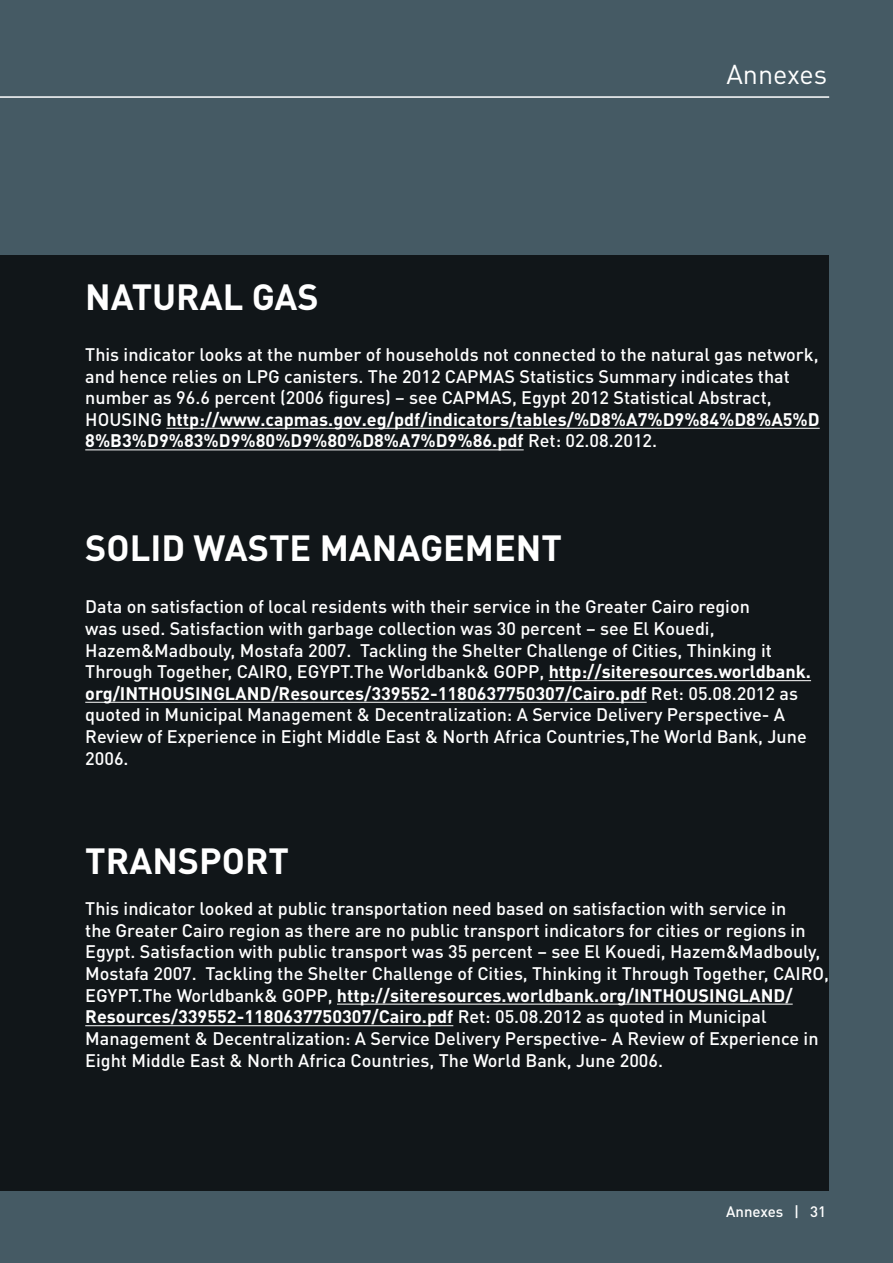
<style>
.page{position:relative;width:893px;height:1263px;background:#455a64}
.page>*{position:absolute;margin:0;border:0;box-sizing:border-box;transform-origin:0 0}
.t1{font:700 36px "DIN Pro";color:#fff}
.t2{font:27px "DIN Pro";color:#fff}
.t3{font:500 18px/21.6px "DIN Pro";color:#fff}
.t4{font:500 15px "DIN Pro";color:#fff}
.s1{font-weight:700}
</style>
<div class="page">
<div style="left:0;top:255px;width:829px;height:936px;background:#111619"></div>
<hr style="left:0;top:96px;width:829px;height:2px;background:#fff">
<hr style="left:166px;top:428px;width:654px;height:1px;background:#fff">
<hr style="left:85px;top:449px;width:439px;height:1px;background:#fff">
<hr style="left:337px;top:1004px;width:456px;height:1px;background:#fff">
<hr style="left:85px;top:1025px;width:368px;height:1px;background:#fff">
<hr style="left:549px;top:680px;width:262px;height:1px;background:#fff">
<hr style="left:85px;top:702px;width:562px;height:1px;background:#fff">
<p class="t2" style="left:726px;top:56px;width:102px">Annexes</p>
<p class="t1" style="left:85px;top:273px;width:235px">NATURAL GAS</p>
<p class="t3" style="left:85px;top:343px;width:736px">This indicator looks at the number of households not connected to the natural gas network, and hence relies on LPG canisters. The 2012 CAPMAS Statistics Summary indicates that number as 96.6 percent (2006 figures) – see CAPMAS, Egypt 2012 Statistical Abstract, HOUSING <span class="s1">http://www.capmas.gov.eg/pdf/indicators/tables/%D8%A7%D9%84%D8%A5%D 8%B3%D9%83%D9%80%D9%80%D8%A7%D9%86.pdf</span> Ret: 02.08.2012.</p>
<p class="t1" style="left:85px;top:524px;width:478px">SOLID WASTE MANAGEMENT</p>
<p class="t3" style="left:85px;top:595px;width:727px">Data on satisfaction of local residents with their service in the Greater Cairo region<br>was used. Satisfaction with garbage collection was 30 percent – see El Kouedi, Hazem&amp;Madbouly, Mostafa 2007. Tackling the Shelter Challenge of Cities, Thinking it Through Together, CAIRO, EGYPT.The Worldbank&amp; GOPP, <span class="s1">http://siteresources.worldbank. org/INTHOUSINGLAND/Resources/339552-1180637750307/Cairo.pdf</span> Ret: 05.08.2012 as quoted in Municipal Management &amp; Decentralization: A Service Delivery Perspective- A Review of Experience in Eight Middle East &amp; North Africa Countries,The World Bank, June 2006.</p>
<p class="t1" style="left:85px;top:836px;width:205px">TRANSPORT</p>
<p class="t3" style="left:85px;top:897px;width:745px">This indicator looked at public transportation need based on satisfaction with service in<br>the Greater Cairo region as there are no public transport indicators for cities or regions in Egypt. Satisfaction with public transport was 35 percent – see El Kouedi, Hazem&amp;Madbouly, Mostafa 2007. Tackling the Shelter Challenge of Cities, Thinking it Through Together, CAIRO, EGYPT.The Worldbank&amp; GOPP, <span class="s1">http://siteresources.worldbank.org/INTHOUSINGLAND/ Resources/339552-1180637750307/Cairo.pdf</span> Ret: 05.08.2012 as quoted in Municipal Management &amp; Decentralization: A Service Delivery Perspective- A Review of Experience in Eight Middle East &amp; North Africa Countries, The World Bank, June 2006.</p>
<p class="t4" style="left:726px;top:1201px;width:101px">Annexes | 31</p>
</div>
